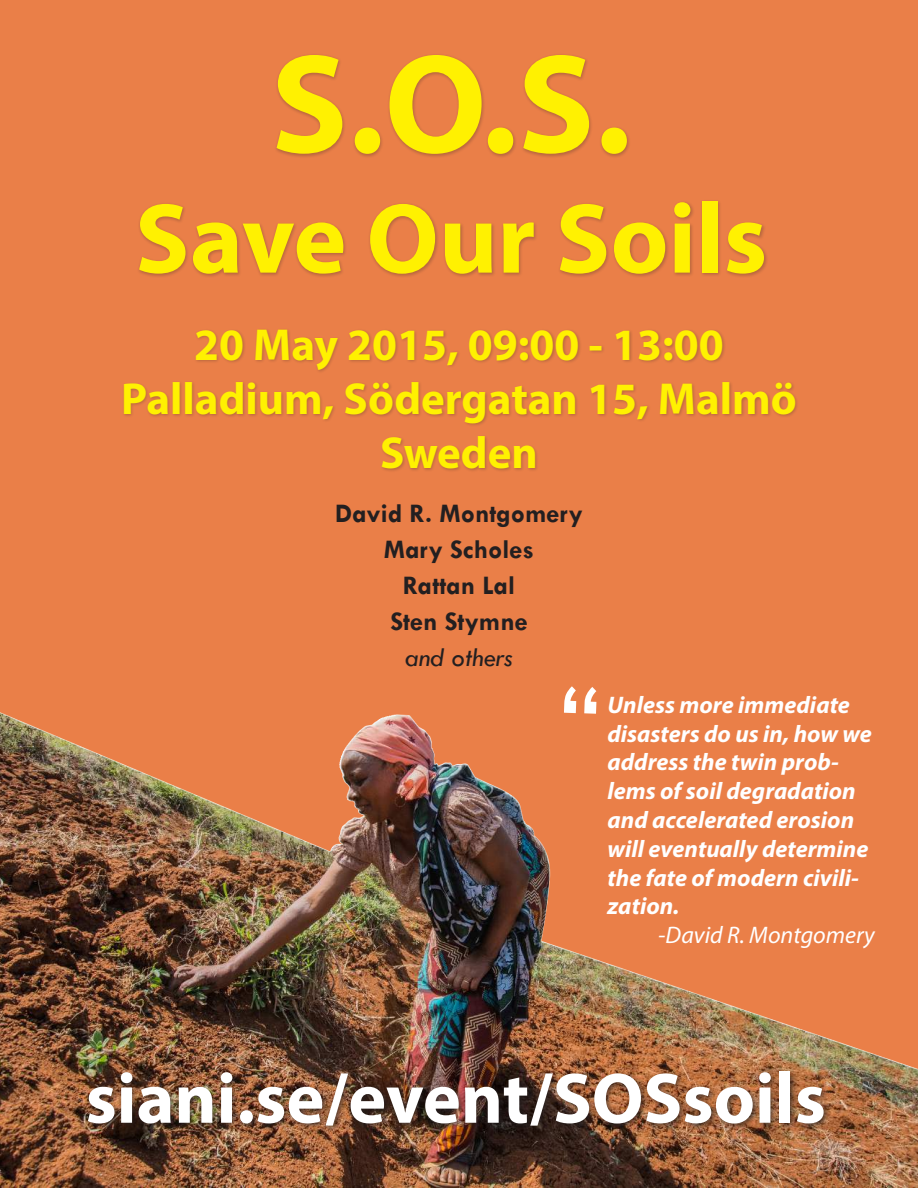
<style>
.page{position:relative;width:918px;height:1188px;background:#fff}
.page>*{position:absolute;margin:0;border:0;box-sizing:border-box;transform-origin:0 0}
.t1{font:700 142.05px "Myriad Pro";color:#fff101}
.t2{font:700 100.2px "Myriad Pro";color:#fff101}
.t3{font:700 72px "Myriad Pro";color:#fff}
.t4{font:700 45px/54px "Myriad Pro";color:#fff101;text-align:center}
.t5{font:700 27px/36px "Tw Cen";color:#231f20;text-align:center}
.t6{font:italic 27px "Tw Cen";color:#231f20}
.t7{font:italic 700 24px/28.8px "Myriad Pro";color:#fff}
.t8{font:italic 24px "Myriad Pro";color:#fff}
</style>
<div class="page">
<div style="left:0;top:0;width:918px;height:1186px;background:#ea7f48"></div>
<div style="left:137px;top:53px;width:632px;height:225px;background:#231f20;opacity:.25"></div>
<div style="left:122px;top:328px;width:677px;height:144px;background:#231f20;opacity:.25"></div>
<img style="left:0;top:712px;width:918px;height:476px">
<div style="left:84px;top:1067px;width:748px;height:68px;background:#231f20;opacity:.75"></div>
<svg style="left:564px;top:712px;width:33px;height:2px"></svg>
<h1 class="t1" style="left:271px;top:12px;width:362px">S.O.S.</h1>
<h2 class="t2" style="left:135px;top:174px;width:633px">Save Our Soils</h2>
<h3 class="t4" style="left:121px;top:316px;width:677px">20 May 2015, 09:00 - 13:00<br>Palladium, Södergatan 15, Malmö<br>Sweden</h3>
<p class="t5" style="left:335px;top:495px;width:249px">David R. Montgomery<br>Mary Scholes<br>Rattan Lal<br>Sten Stymne</p>
<p class="t6" style="left:405px;top:641px;width:109px">and others</p>
<p class="t7" style="left:608px;top:690px;width:266px">Unless more immediate disasters do us in, how we address the twin prob&shy;lems of soil degradation and accelerated erosion will eventually determine the fate of modern civili&shy;zation.</p>
<p class="t8" style="left:658px;top:920px;width:218px">-David R. Montgomery</p>
<h3 class="t3" style="left:86px;top:1052px;width:742px">siani.se/event/SOSsoils</h3>
</div>
